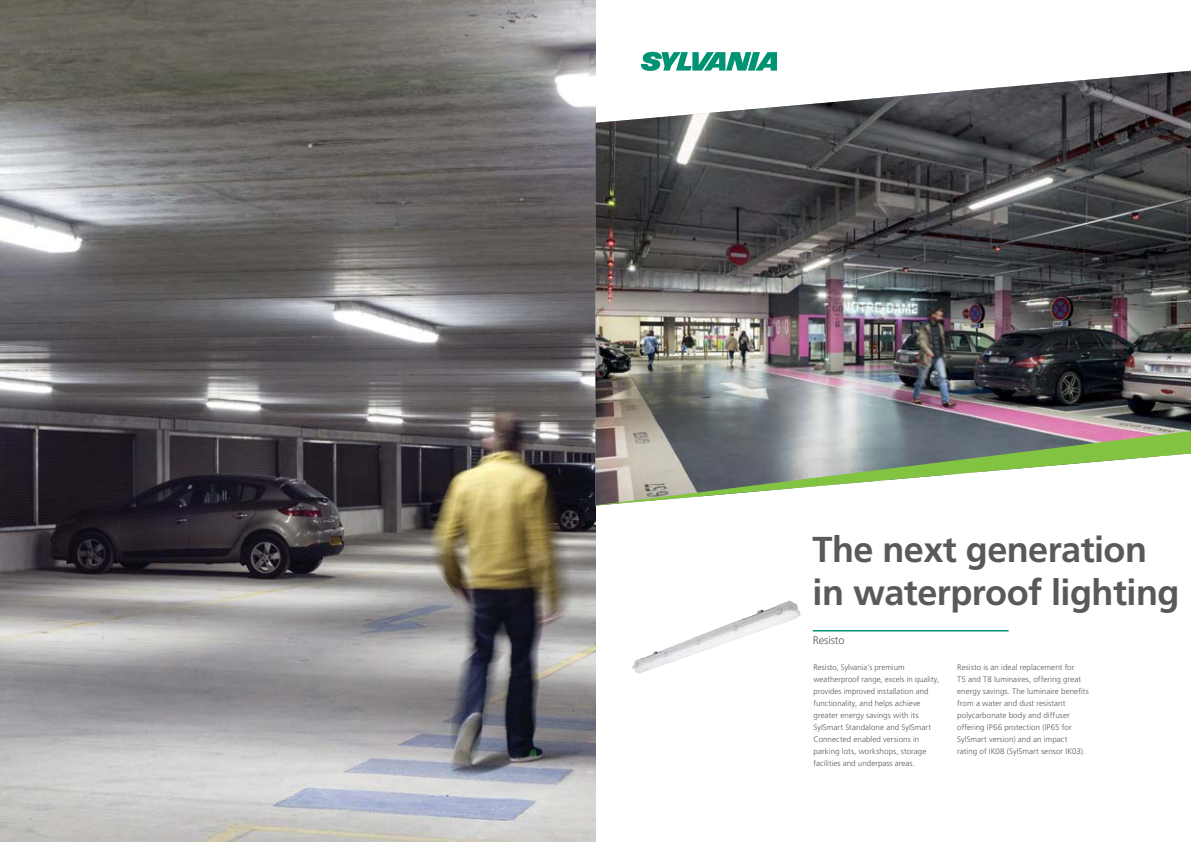
<style>
.page{position:relative;width:1191px;height:842px;background:#fff}
.page>*{position:absolute;margin:0;border:0;box-sizing:border-box;transform-origin:0 0}
.t1{font:700 36px/43.2px "Frutiger LT Std";letter-spacing:-.015em;color:#58595b}
.t2{font:300 11px "Frutiger LT Std";letter-spacing:-.01em;color:#58595b}
.t3{font:300 8px/12px "Frutiger LT Std";letter-spacing:.005em;color:#58595b}
</style>
<div class="page">
<img style="left:0;top:0;width:595px;height:842px">
<hr style="left:813px;top:630px;width:195px;height:1px;background:#009373">
<img style="left:632px;top:601px;width:157px;height:73px">
<svg style="left:641px;top:52px;width:136px;height:19px"></svg>
<img style="left:595px;top:71px;width:596px;height:360px">
<svg style="left:595px;top:431px;width:596px;height:74px"></svg>
<h1 class="t1" style="left:812px;top:528px;width:368px">The next generation in waterproof lighting</h1>
<h2 class="t2" style="left:813px;top:634px;width:33px">Resisto</h2>
<p class="t3" style="left:813px;top:661px;width:127px">Resisto, Sylvania’s premium weatherproof range, excels in quality, provides improved installation and functionality, and helps achieve greater energy savings with its SylSmart Standalone and SylSmart Connected enabled versions in parking lots, workshops, storage facilities and underpass areas.</p>
<p class="t3" style="left:957px;top:661px;width:133px">Resisto is an ideal replacement for<br>T5 and T8 luminaires, offering great energy savings. The luminaire benefits from a water and dust resistant polycarbonate body and diffuser offering IP66 protection (IP65 for SylSmart version) and an impact rating of IK08 (SylSmart sensor IK03).</p>
</div>
